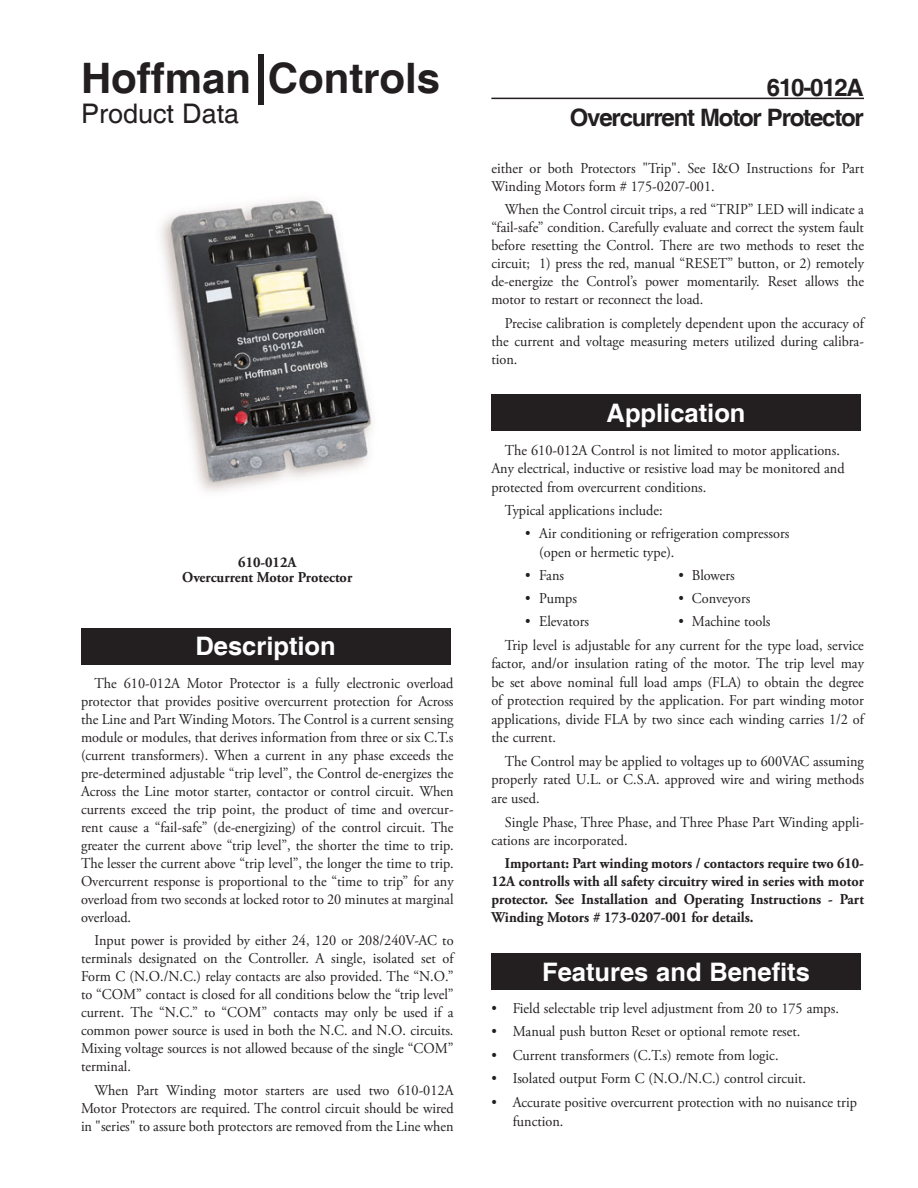
<style>
.page{position:relative;width:918px;height:1188px;background:#fff}
.page>*{position:absolute;margin:0;border:0;box-sizing:border-box;transform-origin:0 0}
.t1{font:700 42px "Helvetica";color:#231f20}
.t2{font:27px "Helvetica";color:#231f20}
.t3{font:700 25.5px "Helvetica";color:#fff}
.t4{font:700 24px/30px "Helvetica";letter-spacing:-.05em;color:#231f20;text-align:right}
.t5{font:15px/18px "Adobe Garamond Pro";color:#231f20;text-align:justify;scale:.95 1}
.t6{font:700 15px/18px "Adobe Garamond Pro";color:#231f20;text-align:center;scale:.95 1}
.s1{font-size:51px}
</style>
<div class="page">
<img style="left:161px;top:199px;width:211px;height:293px">
<div style="left:81px;top:628px;width:369px;height:36px;background:#231f20"></div>
<div style="left:491px;top:394px;width:370px;height:37px;background:#231f20"></div>
<div style="left:491px;top:953px;width:370px;height:37px;background:#231f20"></div>
<hr style="left:491px;top:98px;width:373px;height:1px;background:#231f20">
<h1 class="t1" style="left:81px;top:53px;width:361px">Hoffman<span class="s1">|</span>Controls</h1>
<h2 class="t2" style="left:81px;top:98px;width:160px">Product Data</h2>
<p class="t6" style="left:182px;top:555px;width:180px;line-height:15px">610-012A<br>Overcurrent Motor Protector</p>
<h3 class="t3" style="left:196px;top:631px;width:142px">Description</h3>
<p class="t5" style="left:81px;top:674px;width:394px;text-indent:13px">The 610-012A Motor Protector is a fully electronic overload protector that provides positive overcurrent protection for Across the Line and Part Winding Motors. The Control is a current sensing module or modules, that derives information from three or six C.T.s (current transformers). When a current in any phase exceeds the pre-determined adjustable “trip level”, the Control de-energizes the Across the Line motor starter, contactor or control circuit. When currents exceed the trip point, the product of time and overcur&shy;rent cause a “fail-safe” (de-energizing) of the control circuit. The greater the current above “trip level”, the shorter the time to trip.<br>The lesser the current above “trip level”, the longer the time to trip.<br>Overcurrent response is proportional to the “time to trip” for any overload from two seconds at locked rotor to 20 minutes at marginal overload.</p>
<p class="t5" style="left:81px;top:932px;width:394px;text-indent:14px">Input power is provided by either 24, 120 or 208/240V-AC to terminals designated on the Controller. A single, isolated set of Form C (N.O./N.C.) relay contacts are also provided. The “N.O.” to “COM” contact is closed for all conditions below the “trip level” current. The “N.C.” to “COM” contacts may only be used if a common power source is used in both the N.C. and N.O. circuits.<br>Mixing voltage sources is not allowed because of the single “COM” terminal.</p>
<p class="t5" style="left:81px;top:1081px;width:394px;text-indent:13px">When Part Winding motor starters are used two 610-012A Motor Protectors are required. The control circuit should be wired in "series" to assure both protectors are removed from the Line when</p>
<h3 class="t4" style="left:570px;top:74px;width:296px">610-012A<br>Overcurrent Motor Protector</h3>
<p class="t5" style="left:491px;top:160px;width:394px">either or both Protectors "Trip". See I&amp;O Instructions for Part<br>Winding Motors form # 175-0207-001.</p>
<p class="t5" style="left:491px;top:201px;width:394px;text-indent:14px">When the Control circuit trips, a red “TRIP” LED will indicate a “fail-safe” condition. Carefully evaluate and correct the system fault before resetting the Control. There are two methods to reset the circuit; 1) press the red, manual “RESET” button, or 2) remotely de-energize the Control’s power momentarily. Reset allows the motor to restart or reconnect the load.</p>
<p class="t5" style="left:491px;top:314px;width:394px;text-indent:14px">Precise calibration is completely dependent upon the accuracy of the current and voltage measuring meters utilized during calibra&shy;tion.</p>
<h3 class="t3" style="left:607px;top:397px;width:140px">Application</h3>
<p class="t5" style="left:491px;top:441px;width:373px;line-height:18.5px;text-align:left;text-indent:14px">The 610-012A Control is not limited to motor applications.<br>Any electrical, inductive or resistive load may be monitored and protected from overcurrent conditions.</p>
<p class="t5" style="left:505px;top:502px;width:168px">Typical applications include:</p>
<p class="t5" style="left:539px;top:525px;width:265px;line-height:18.5px;text-indent:-14px">• Air conditioning or refrigeration compressors (open or hermetic type).</p>
<p class="t5" style="left:525px;top:567px;width:43px">• Fans</p>
<p class="t5" style="left:678px;top:567px;width:61px">• Blowers</p>
<p class="t5" style="left:525px;top:590px;width:56px">• Pumps</p>
<p class="t5" style="left:678px;top:590px;width:77px">• Conveyors</p>
<p class="t5" style="left:525px;top:613px;width:69px">• Elevators</p>
<p class="t5" style="left:505px;top:610px;width:379px;line-height:23.9px;text-indent:173px">• Machine tools<br>Trip level is adjustable for any current for the type load, service</p>
<p class="t5" style="left:491px;top:655px;width:394px;line-height:18.5px">factor, and/or insulation rating of the motor. The trip level may be set above nominal full load amps (FLA) to obtain the degree of protection required by the application. For part winding motor applications, divide FLA by two since each winding carries 1/2 of the current.</p>
<p class="t5" style="left:491px;top:752px;width:394px;line-height:18.5px;text-indent:14px">The Control may be applied to voltages up to 600VAC assuming properly rated U.L. or C.S.A. approved wire and wiring methods are used.</p>
<p class="t5" style="left:491px;top:813px;width:394px;line-height:18.5px;text-indent:13px">Single Phase, Three Phase, and Three Phase Part Winding appli&shy;cations are incorporated.</p>
<p class="t6" style="left:491px;top:855px;width:394px;text-align:justify;text-indent:14px">Important: Part winding motors / contactors require two 610- 12A controlls with all safety circuitry wired in series with motor protector. See Installation and Operating Instructions - Part Winding Motors # 173-0207-001 for details.</p>
<h3 class="t3" style="left:542px;top:956px;width:269px">Features and Benefits</h3>
<p class="t5" style="left:491px;top:1000px;width:367px">• Field selectable trip level adjustment from 20 to 175 amps.</p>
<p class="t5" style="left:491px;top:1023px;width:327px">• Manual push button Reset or optional remote reset.</p>
<p class="t5" style="left:491px;top:1047px;width:304px">• Current transformers (C.T.s) remote from logic.</p>
<p class="t5" style="left:491px;top:1070px;width:333px">• Isolated output Form C (N.O./N.C.) control circuit.</p>
<p class="t5" style="left:513px;top:1093px;width:364px;line-height:18.9px;text-indent:-21px">• Accurate positive overcurrent protection with no nuisance trip function.</p>
</div>
